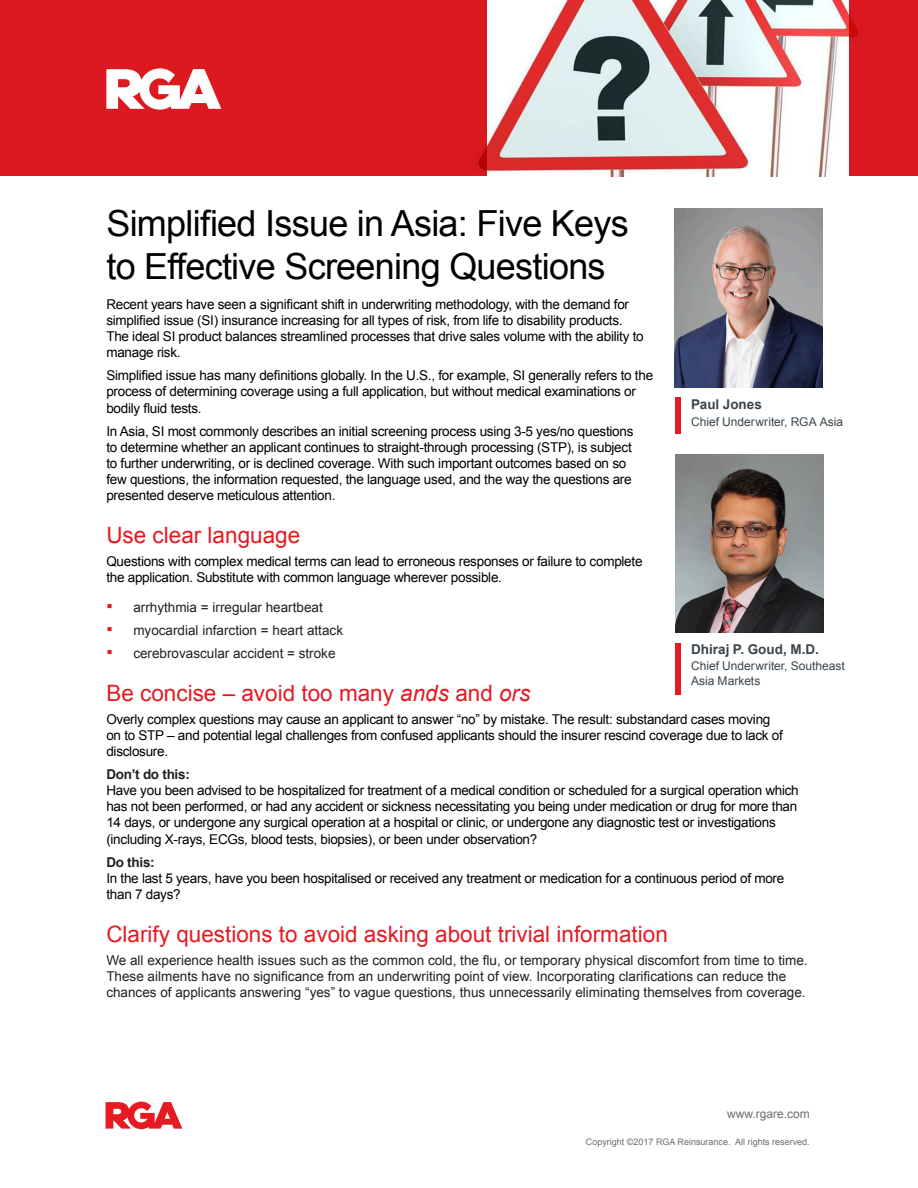
<style>
.page{position:relative;width:918px;height:1188px;background:#fff}
.page>*{position:absolute;margin:0;border:0;box-sizing:border-box;transform-origin:0 0}
.t1{font:36px/43.2px "Arial";letter-spacing:-.02em;color:#000}
.Paragraph_Style_2{font:22.5px "Arial";color:#e51a23}
.Paragraph_Style_2-2{font:13.5px/16.2px "Arial";letter-spacing:-.02em;color:#000}
.Paragraph_Style_2-3{font:13.5px/16.2px "Arial";color:#231f20}
.Paragraph_Style_1{font:13.5px/16.2px "Arial";letter-spacing:-.02em;color:#000}
.t2{font:700 13.5px "Arial";color:#38454d}
.Paragraph_Style_2-4{font:700 13.5px "Arial";letter-spacing:-.02em;color:#231f20}
.t3{font:12px/14.4px "Arial";color:#38454d}
.t4{font:12px "Arial";color:#6e6d6e}
.t5{font:9px "Arial";color:#6e6d6e}
.s1{font-size:18px;color:#e51a23}
.s2{font-style:italic}
</style>
<div class="page">
<svg style="left:106px;top:1102px;width:76px;height:27px"></svg>
<img style="left:487px;top:0;width:362px;height:176px">
<div style="left:0;top:0;width:487px;height:176px;background:#dc1820"></div>
<div style="left:849px;top:0;width:69px;height:176px;background:#dc1820"></div>
<svg style="left:106px;top:68px;width:115px;height:42px"></svg>
<div style="left:675px;top:398px;width:5px;height:36px;background:#e51a23"></div>
<div style="left:675px;top:644px;width:5px;height:51px;background:#e51a23"></div>
<img style="left:675px;top:454px;width:148px;height:179px">
<img style="left:675px;top:209px;width:148px;height:178px">
<p class="t1" style="left:106px;top:202px;width:524px">Simplified Issue in Asia: Five Keys to Effective Screening Questions</p>
<p class="Paragraph_Style_2-2" style="left:106px;top:296px;width:539px">Recent years have seen a significant shift in underwriting methodology, with the demand for simplified issue (SI) insurance increasing for all types of risk, from life to disability products.<br>The ideal SI product balances streamlined processes that drive sales volume with the ability to manage risk.</p>
<p class="Paragraph_Style_2-2" style="left:106px;top:367px;width:548px">Simplified issue has many definitions globally. In the U.S., for example, SI generally refers to the process of determining coverage using a full application, but without medical examinations or bodily fluid tests.</p>
<p class="Paragraph_Style_2-2" style="left:106px;top:423px;width:529px">In Asia, SI most commonly describes an initial screening process using 3-5 yes/no questions to determine whether an applicant continues to straight-through processing (STP), is subject to further underwriting, or is declined coverage. With such important outcomes based on so few questions, the information requested, the language used, and the way the questions are presented deserve meticulous attention.</p>
<p class="Paragraph_Style_2" style="left:106px;top:520px;width:195px">Use clear language</p>
<p class="Paragraph_Style_1" style="left:106px;top:553px;width:538px">Questions with complex medical terms can lead to erroneous responses or failure to complete the application. Substitute with common language wherever possible.</p>
<p class="Paragraph_Style_2-3" style="left:106px;top:599px;width:218px"><span class="s1">▪</span> arrhythmia = irregular heartbeat</p>
<p class="Paragraph_Style_2-3" style="left:106px;top:622px;width:238px"><span class="s1">▪</span> myocardial infarction = heart attack</p>
<p class="Paragraph_Style_2-3" style="left:106px;top:645px;width:231px"><span class="s1">▪</span> cerebrovascular accident = stroke</p>
<p class="Paragraph_Style_2" style="left:106px;top:678px;width:426px">Be concise – avoid too many <span class="s2">ands</span> and <span class="s2">ors</span></p>
<p class="Paragraph_Style_2-2" style="left:106px;top:711px;width:678px">Overly complex questions may cause an applicant to answer “no” by mistake. The result: substandard cases moving on to STP – and potential legal challenges from confused applicants should the insurer rescind coverage due to lack of disclosure.</p>
<p class="Paragraph_Style_2-4" style="left:106px;top:765px;width:85px">Don’t do this:</p>
<p class="Paragraph_Style_2-2" style="left:106px;top:782px;width:694px">Have you been advised to be hospitalized for treatment of a medical condition or scheduled for a surgical operation which has not been performed, or had any accident or sickness necessitating you being under medication or drug for more than 14 days, or undergone any surgical operation at a hospital or clinic, or undergone any diagnostic test or investigations (including X-rays, ECGs, blood tests, biopsies), or been under observation?</p>
<p class="Paragraph_Style_2-4" style="left:106px;top:853px;width:50px">Do this:</p>
<p class="Paragraph_Style_2-2" style="left:106px;top:870px;width:679px">In the last 5 years, have you been hospitalised or received any treatment or medication for a continuous period of more than 7 days?</p>
<p class="Paragraph_Style_2" style="left:106px;top:919px;width:563px">Clarify questions to avoid asking about trivial information</p>
<p class="Paragraph_Style_2-3" style="left:106px;top:952px;width:703px">We all experience health issues such as the common cold, the flu, or temporary physical discomfort from time to time.<br>These ailments have no significance from an underwriting point of view. Incorporating clarifications can reduce the chances of applicants answering “yes” to vague questions, thus unnecessarily eliminating themselves from coverage.</p>
<p class="t2" style="left:691px;top:395px;width:72px">Paul Jones</p>
<p class="t3" style="left:691px;top:414px;width:154px">Chief Underwriter, RGA Asia</p>
<p class="t2" style="left:691px;top:640px;width:129px">Dhiraj P. Goud, M.D.</p>
<p class="t3" style="left:691px;top:659px;width:155px">Chief Underwriter, Southeast<br>Asia Markets</p>
<p class="t4" style="left:727px;top:1106px;width:84px">www.rgare.com</p>
<p class="t5" style="left:586px;top:1136px;width:225px">Copyright ©2017 RGA Reinsurance. All rights reserved.</p>
</div>
